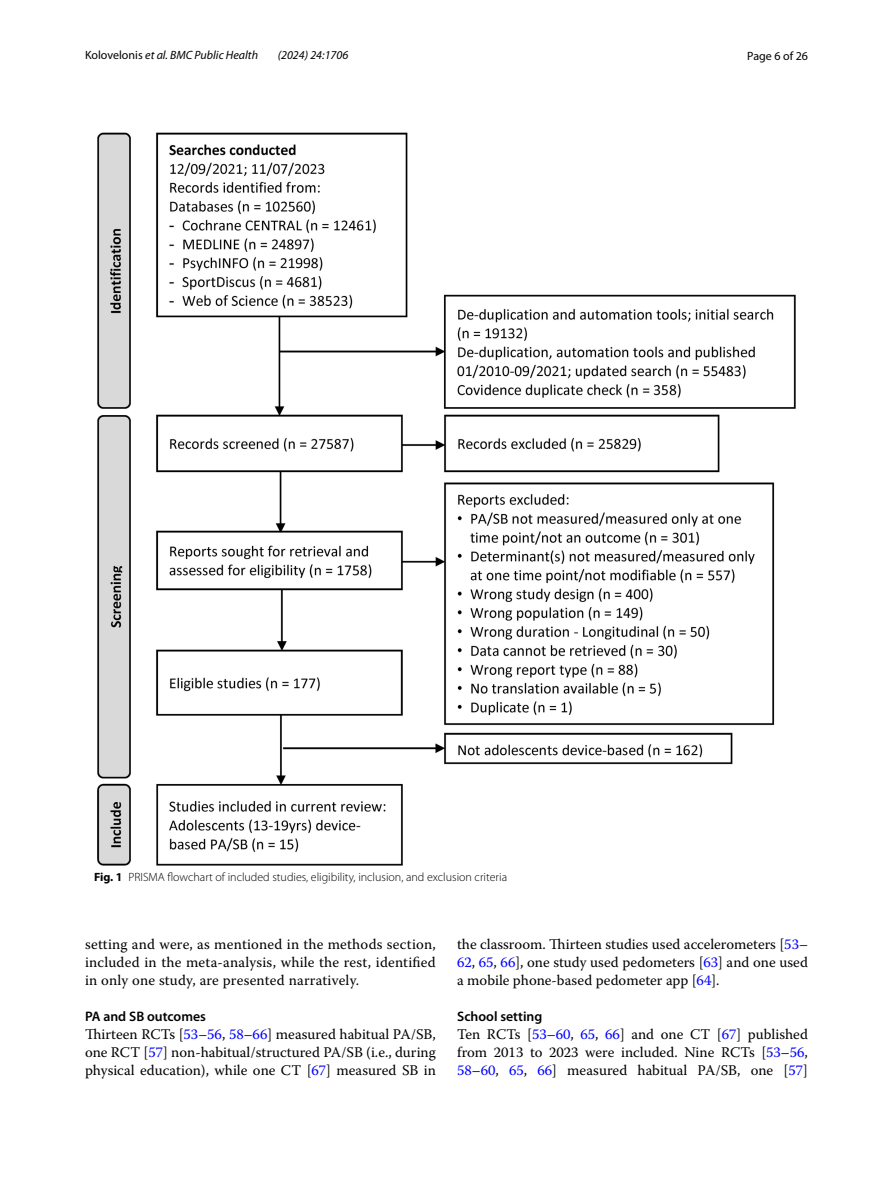
<style>
.page{position:relative;width:893px;height:1187px;background:#fff}
.page>*{position:absolute;margin:0;border:0;box-sizing:border-box;transform-origin:0 0}
.t1{font:14.7px/18px "Warnock Pro";color:#000;text-align:justify}
.t2{font:600 13.8px "Myriad Pro";color:#000}
.t3{font:300 12px "Myriad Pro";color:#000}
.t4{font:italic 12px "Myriad Pro";color:#000}
.t5{font:12px "Myriad Pro";color:#000}
.s1{font-style:normal}
.s2{font-weight:700}
.s3{color:#00f}
</style>
<div class="page">
<img style="left:97px;top:133px;width:699px;height:733px">
<p class="t4" style="left:85px;top:48px;width:175px"><span class="s1">Kolovelonis</span> et al. BMC Public Health</p>
<p class="t4" style="left:278px;top:48px;width:72px">(2024) 24:1706</p>
<p class="t5" style="left:747px;top:48px;width:62px">Page 6 of 26</p>
<p class="t3" style="left:94px;top:870px;width:415px"><span class="s2">Fig. 1</span> PRISMA flowchart of included studies, eligibility, inclusion, and exclusion criteria</p>
<p class="t1" style="left:85px;top:935px;width:352px">setting and were, as mentioned in the methods section, included in the meta-analysis, while the rest, identified in only one study, are presented narratively.</p>
<p class="t2" style="left:85px;top:1007px;width:122px">PA and SB outcomes</p>
<p class="t1" style="left:85px;top:1025px;width:352px">Thirteen RCTs [<span class="s3">53</span>–<span class="s3">56</span>, <span class="s3">58</span>–<span class="s3">66</span>] measured habitual PA/SB, one RCT [<span class="s3">57</span>] non-habitual/structured PA/SB (i.e., during physical education), while one CT [<span class="s3">67</span>] measured SB in</p>
<p class="t1" style="left:457px;top:935px;width:352px">the classroom. Thirteen studies used accelerometers [<span class="s3">53</span>– <span class="s3">62</span>, <span class="s3">65</span>, <span class="s3">66</span>], one study used pedometers [<span class="s3">63</span>] and one used a mobile phone-based pedometer app [<span class="s3">64</span>].</p>
<p class="t2" style="left:457px;top:1007px;width:87px">School setting</p>
<p class="t1" style="left:457px;top:1025px;width:352px">Ten RCTs [<span class="s3">53</span>–<span class="s3">60</span>, <span class="s3">65</span>, <span class="s3">66</span>] and one CT [<span class="s3">67</span>] published from 2013 to 2023 were included. Nine RCTs [<span class="s3">53</span>–<span class="s3">56</span>, <span class="s3">58</span>–<span class="s3">60</span>, <span class="s3">65</span>, <span class="s3">66</span>] measured habitual PA/SB, one [<span class="s3">57</span>]</p>
</div>
